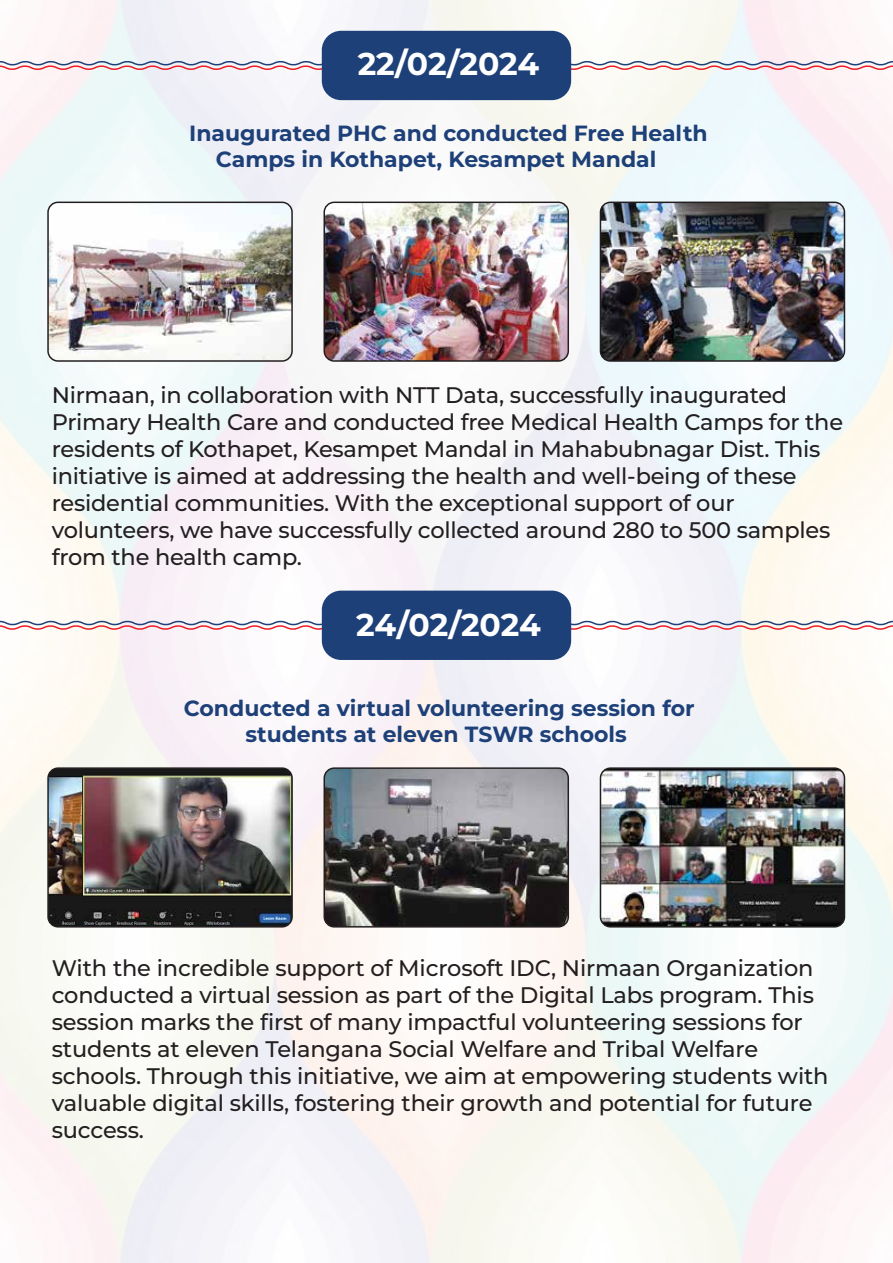
<style>
.page{position:relative;width:893px;height:1263px;background:#fff}
.page>*{position:absolute;margin:0;border:0;box-sizing:border-box;transform-origin:0 0}
.t1{font:700 31.5px "Montserrat";letter-spacing:-.005em;color:#fff}
.t2{font:500 22.5px/27px "Montserrat";letter-spacing:-.01em;color:#231f20}
.t3{font:700 21.9px/26.4px "Montserrat";color:#1d4078}
</style>
<div class="page">
<img style="left:0;top:0;width:893px;height:1263px">
<svg style="left:0;top:60px;width:893px;height:11px"></svg>
<div style="left:322px;top:31px;width:249px;height:69px;background:#1d4078;border-radius:19px"></div>
<img style="left:48px;top:202px;width:244px;height:159px">
<div style="left:47px;top:202px;width:246px;height:160px;border:2px solid #231f20;border-radius:10px"></div>
<img style="left:324px;top:202px;width:244px;height:159px">
<div style="left:323px;top:202px;width:246px;height:160px;border:2px solid #231f20;border-radius:10px"></div>
<img style="left:600px;top:202px;width:244px;height:159px">
<div style="left:600px;top:202px;width:245px;height:160px;border:2px solid #231f20;border-radius:10px"></div>
<svg style="left:0;top:620px;width:893px;height:10px"></svg>
<div style="left:322px;top:591px;width:249px;height:69px;background:#1d4078;border-radius:19px"></div>
<img style="left:48px;top:768px;width:244px;height:159px">
<div style="left:47px;top:767px;width:246px;height:160px;border:2px solid #231f20;border-radius:10px"></div>
<img style="left:324px;top:768px;width:244px;height:159px">
<div style="left:323px;top:767px;width:246px;height:160px;border:2px solid #231f20;border-radius:10px"></div>
<img style="left:600px;top:768px;width:244px;height:159px">
<div style="left:600px;top:767px;width:245px;height:160px;border:2px solid #231f20;border-radius:10px"></div>
<h1 class="t1" style="left:358px;top:43px;width:183px">22/02/2024</h1>
<p class="t3" style="left:216px;top:119px;width:493px;text-indent:-27px">Inaugurated PHC and conducted Free Health<br>Camps in Kothapet, Kesampet Mandal</p>
<p class="t2" style="left:52px;top:380px;width:793px">Nirmaan, in collaboration with NTT Data, successfully inaugurated Primary Health Care and conducted free Medical Health Camps for the residents of Kothapet, Kesampet Mandal in Mahabubnagar Dist. This initiative is aimed at addressing the health and well-being of these residential communities. With the exceptional support of our volunteers, we have successfully collected around 280 to 500 samples from the health camp.</p>
<h1 class="t1" style="left:356px;top:604px;width:186px">24/02/2024</h1>
<p class="t3" style="left:184px;top:694px;width:512px;text-align:center">Conducted a virtual volunteering session for students at eleven TSWR schools</p>
<p class="t2" style="left:52px;top:954px;width:778px">With the incredible support of Microsoft IDC, Nirmaan Organization conducted a virtual session as part of the Digital Labs program. This session marks the first of many impactful volunteering sessions for students at eleven Telangana Social Welfare and Tribal Welfare schools. Through this initiative, we aim at empowering students with valuable digital skills, fostering their growth and potential for future success.</p>
</div>
